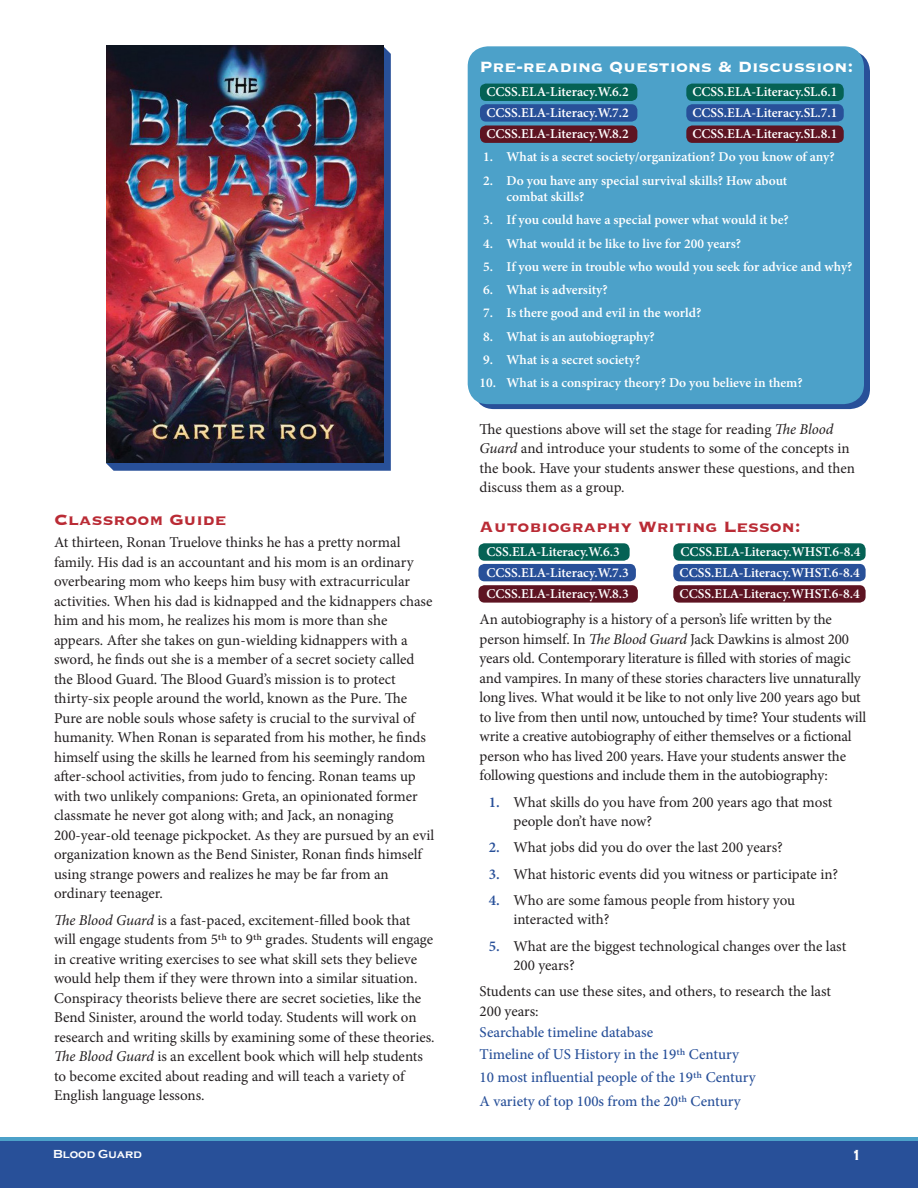
<style>
.page{position:relative;width:918px;height:1188px;background:#fff}
.page>*{position:absolute;margin:0;border:0;box-sizing:border-box;transform-origin:0 0}
.subtitles{font:700 19.5px "Copperplate";color:#ba2b35}
.subtitles-2{font:700 19.5px "Copperplate";color:#fff}
.body{font:15px/19.5px "Minion Pro";letter-spacing:-.005em;color:#231f20}
.body-2{font:500 15px "Minion Pro";color:#285099}
.body-3{font:700 15px "Copperplate Gothic";color:#fff}
.ref_numbers{font:600 13.5px/16.5px "Minion Pro";color:#fff}
.t1{font:700 12px "Copperplate Gothic";color:#fff}
.s1{font-style:italic}
.s2{font-weight:600;color:#285099}
</style>
<div class="page">
<svg style="left:0;top:1137px;width:918px;height:5px;background:#4490bf"></svg>
<div style="left:0;top:1142px;width:918px;height:46px;background:#285099"></div>
<div style="left:478px;top:543px;width:152px;height:18px;background:#056255;border-radius:6px"></div>
<div style="left:673px;top:543px;width:193px;height:18px;background:#056255;border-radius:6px"></div>
<div style="left:478px;top:564px;width:158px;height:17px;background:#285099;border-radius:6px"></div>
<div style="left:673px;top:564px;width:193px;height:17px;background:#285099;border-radius:6px"></div>
<div style="left:673px;top:585px;width:193px;height:18px;background:#5e1422;border-radius:6px"></div>
<div style="left:478px;top:585px;width:160px;height:18px;background:#5e1422;border-radius:6px"></div>
<div style="left:474px;top:51px;width:396px;height:358px;background:#285099;border-radius:20px"></div>
<div style="left:468px;top:46px;width:396px;height:358px;background:#4ca1c9;border-radius:20px"></div>
<div style="left:480px;top:84px;width:157px;height:17px;background:#056255;border-radius:6px"></div>
<svg style="left:106px;top:46px;width:285px;height:425px;background:#304f8e"></svg>
<div style="left:686px;top:84px;width:158px;height:17px;background:#056255;border-radius:6px"></div>
<div style="left:480px;top:104px;width:157px;height:18px;background:#285099;border-radius:6px"></div>
<div style="left:686px;top:104px;width:158px;height:18px;background:#285099;border-radius:6px"></div>
<div style="left:686px;top:125px;width:158px;height:18px;background:#5e1422;border-radius:6px"></div>
<div style="left:480px;top:125px;width:157px;height:18px;background:#5e1422;border-radius:6px"></div>
<img style="left:106px;top:45px;width:277px;height:417px">
<p class="subtitles" style="left:54px;top:507px;width:174px">Classroom Guide</p>
<p class="body" style="left:54px;top:533px;width:382px">At thirteen, Ronan Truelove thinks he has a pretty normal family. His dad is an accountant and his mom is an ordinary overbearing mom who keeps him busy with extracurricular activities. When his dad is kidnapped and the kidnappers chase him and his mom, he realizes his mom is more than she appears. After she takes on gun-wielding kidnappers with a sword, he finds out she is a member of a secret society called the Blood Guard. The Blood Guard’s mission is to protect thirty-six people around the world, known as the Pure. The Pure are noble souls whose safety is crucial to the survival of humanity. When Ronan is separated from his mother, he finds himself using the skills he learned from his seemingly random after-school activities, from judo to fencing. Ronan teams up with two unlikely companions: Greta, an opinionated former classmate he never got along with; and Jack, an nonaging 200-year-old teenage pickpocket. As they are pursued by an evil organization known as the Bend Sinister, Ronan finds himself using strange powers and realizes he may be far from an ordinary teenager.</p>
<p class="body" style="left:54px;top:910px;width:382px"><span class="s1">The Blood Guard</span> is a fast-paced, excitement-filled book that will engage students from 5th to 9th grades. Students will engage in creative writing exercises to see what skill sets they believe would help them if they were thrown into a similar situation.<br>Conspiracy theorists believe there are secret societies, like the Bend Sinister, around the world today. Students will work on research and writing skills by examining some of these theories.<br><span class="s1">The Blood Guard</span> is an excellent book which will help students to become excited about reading and will teach a variety of English language lessons.</p>
<p class="subtitles-2" style="left:480px;top:54px;width:375px">Pre-reading Questions &amp; Discussion:</p>
<p class="ref_numbers" style="left:486px;top:84px;width:144px">CCSS.ELA-Literacy.W.6.2</p>
<p class="ref_numbers" style="left:692px;top:84px;width:147px">CCSS.ELA-Literacy.SL.6.1</p>
<p class="ref_numbers" style="left:486px;top:105px;width:144px">CCSS.ELA-Literacy.W.7.2</p>
<p class="ref_numbers" style="left:692px;top:105px;width:147px">CCSS.ELA-Literacy.SL.7.1</p>
<p class="ref_numbers" style="left:486px;top:126px;width:144px">CCSS.ELA-Literacy.W.8.2</p>
<p class="ref_numbers" style="left:692px;top:126px;width:147px">CCSS.ELA-Literacy.SL.8.1</p>
<p class="ref_numbers" style="left:483px;top:149px;width:353px">1. What is a secret society/organization? Do you know of any?</p>
<p class="ref_numbers" style="left:507px;top:172px;width:282px;text-indent:-23px">2. Do you have any special survival skills? How about combat skills?</p>
<p class="ref_numbers" style="left:483px;top:212px;width:307px">3. If you could have a special power what would it be?</p>
<p class="ref_numbers" style="left:483px;top:235px;width:259px">4. What would it be like to live for 200 years?</p>
<p class="ref_numbers" style="left:483px;top:258px;width:371px">5. If you were in trouble who would you seek for advice and why?</p>
<p class="ref_numbers" style="left:483px;top:282px;width:126px">6. What is adversity?</p>
<p class="ref_numbers" style="left:483px;top:305px;width:220px">7. Is there good and evil in the world?</p>
<p class="ref_numbers" style="left:483px;top:328px;width:173px">8. What is an autobiography?</p>
<p class="ref_numbers" style="left:483px;top:351px;width:159px">9. What is a secret society?</p>
<p class="ref_numbers" style="left:480px;top:375px;width:325px">10. What is a conspiracy theory? Do you believe in them?</p>
<p class="body" style="left:480px;top:419px;width:377px">The questions above will set the stage for reading <span class="s1">The Blood Guard</span> and introduce your students to some of the concepts in the book. Have your students answer these questions, and then discuss them as a group.</p>
<p class="subtitles" style="left:480px;top:514px;width:323px">Autobiography Writing Lesson:</p>
<p class="ref_numbers" style="left:486px;top:544px;width:135px">CSS.ELA-Literacy.W.6.3</p>
<p class="ref_numbers" style="left:680px;top:544px;width:182px">CCSS.ELA-Literacy.WHST.6-8.4</p>
<p class="ref_numbers" style="left:486px;top:565px;width:144px">CCSS.ELA-Literacy.W.7.3</p>
<p class="ref_numbers" style="left:680px;top:565px;width:182px">CCSS.ELA-Literacy.WHST.6-8.4</p>
<p class="ref_numbers" style="left:486px;top:586px;width:144px">CCSS.ELA-Literacy.W.8.3</p>
<p class="ref_numbers" style="left:680px;top:586px;width:182px">CCSS.ELA-Literacy.WHST.6-8.4</p>
<p class="body" style="left:480px;top:610px;width:388px">An autobiography is a history of a person’s life written by the person himself. In <span class="s1">The Blood Guard</span> Jack Dawkins is almost 200 years old. Contemporary literature is filled with stories of magic and vampires. In many of these stories characters live unnaturally long lives. What would it be like to not only live 200 years ago but to live from then until now, untouched by time? Your students will write a creative autobiography of either themselves or a fictional person who has lived 200 years. Have your students answer the following questions and include them in the autobiography:</p>
<p class="body" style="left:513px;top:792px;width:319px;text-indent:-25px"><span class="s2">1.</span> What skills do you have from 200 years ago that most people don’t have now?</p>
<p class="body" style="left:489px;top:838px;width:296px"><span class="s2">2.</span> What jobs did you do over the last 200 years?</p>
<p class="body" style="left:489px;top:864px;width:351px"><span class="s2">3.</span> What historic events did you witness or participate in?</p>
<p class="body" style="left:513px;top:890px;width:283px;text-indent:-25px"><span class="s2">4.</span> Who are some famous people from history you interacted with?</p>
<p class="body" style="left:513px;top:936px;width:333px;text-indent:-25px"><span class="s2">5.</span> What are the biggest technological changes over the last<br>200 years?</p>
<p class="body" style="left:480px;top:982px;width:352px">Students can use these sites, and others, to research the last<br>200 years:</p>
<p class="body-2" style="left:480px;top:1022px;width:175px">Searchable timeline database</p>
<p class="body-2" style="left:480px;top:1045px;width:261px">Timeline of US History in the 19th Century</p>
<p class="body-2" style="left:480px;top:1067px;width:278px">10 most influential people of the 19th Century</p>
<p class="body-2" style="left:480px;top:1091px;width:263px">A variety of top 100s from the 20th Century</p>
<p class="t1" style="left:53px;top:1147px;width:90px">Blood Guard</p>
<p class="body-3" style="left:851px;top:1147px;width:12px">1</p>
</div>
